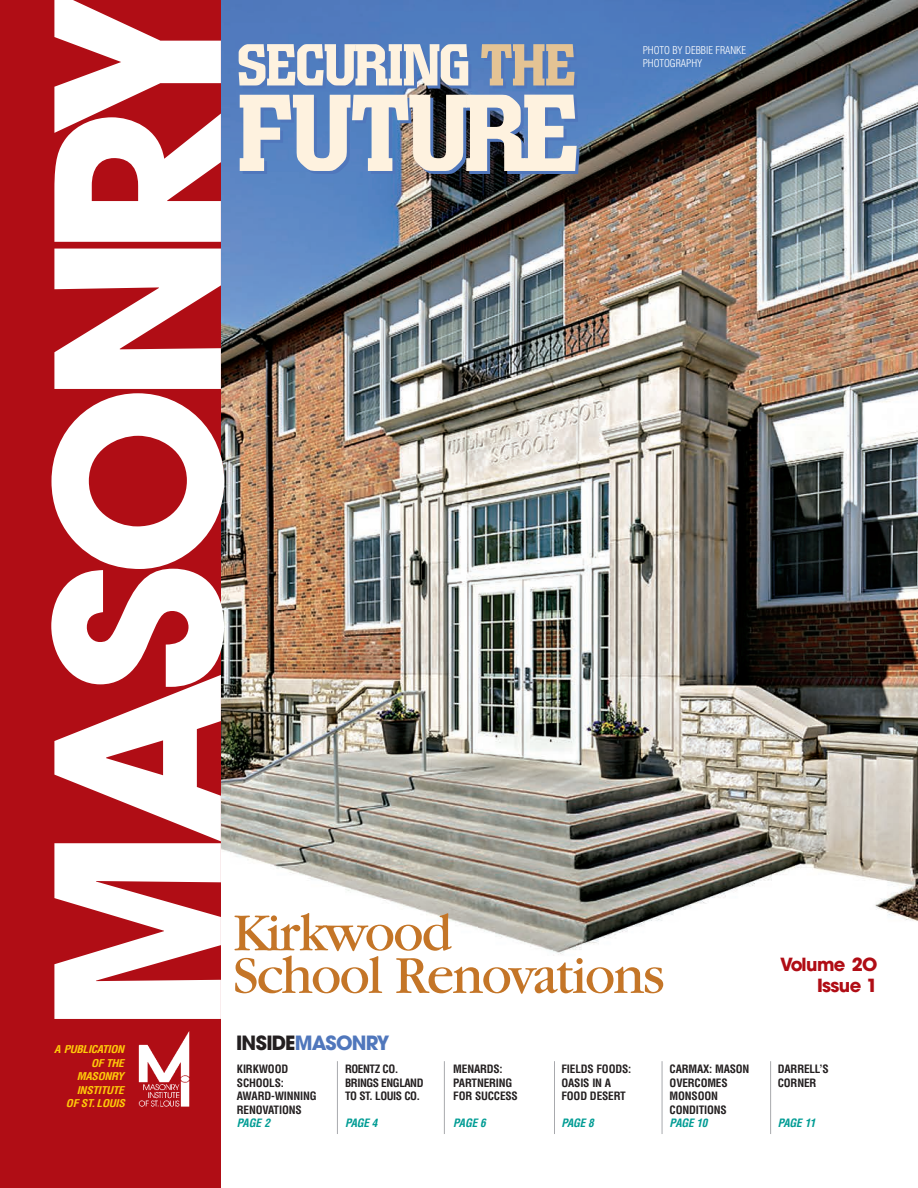
<style>
.page{position:relative;width:918px;height:1188px;background:#fff}
.page>*{position:absolute;margin:0;border:0;box-sizing:border-box;transform-origin:0 0}
.t1{font:700 225px "Avant Garde";letter-spacing:-.085em;color:#fff}
.t2{font:500 108px "Colossalis";letter-spacing:-.025em;color:#fef2df}
.t3{font:500 58.5px "Colossalis";letter-spacing:-.035em;color:#fef2df}
.t4{font:55.5px/42.6px "Garamond";letter-spacing:-.03em;color:#c47527}
.t5{font:700 19.5px "Avant Garde";letter-spacing:-.045em;color:#5077bc}
.t6{font:700 18px/21px "Avant Garde";letter-spacing:-.03em;color:#b00d15;text-align:right}
.t7{font:700 condensed 11.25px/13.5px "Helvetica";letter-spacing:-.015em;color:#231f20}
.t8{font:700 condensed 11.25px/13.5px "Helvetica";letter-spacing:-.04em;color:#231f20}
.t9{font:italic 700 condensed 11.25px "Helvetica";letter-spacing:-.015em;color:#009c94}
.t10{font:italic 700 condensed 10.5px/13.5px "Helvetica";letter-spacing:-.03em;color:#feca0a;text-align:right;scale:1.1 1}
.t11{font:300 condensed 10.5px/13.5px "Helvetica";letter-spacing:-.005em;color:#fff}
.s1{color:#b00d15}
.s2{color:#e4c394}
.s3{color:#231f20}
</style>
<div class="page">
<img style="left:221px;top:0;width:697px;height:956px">
<hr style="left:444px;top:1061px;width:1px;height:73px;background:#a8a9ad">
<hr style="left:554px;top:1061px;width:1px;height:73px;background:#a8a9ad">
<hr style="left:662px;top:1061px;width:1px;height:73px;background:#a8a9ad">
<hr style="left:770px;top:1061px;width:1px;height:73px;background:#a8a9ad">
<hr style="left:337px;top:1061px;width:1px;height:73px;background:#a8a9ad">
<div style="left:0;top:0;width:221px;height:1188px;background:#b00d15"></div>
<img style="left:138px;top:1031px;width:52px;height:76px">
<h1 class="t1" style="left:54px;top:1034px;width:1046px;rotate:-90deg">MAS<span class="s1">O</span>NRY</h1>
<p class="t10" style="left:54px;top:1043px;width:66px">A PUBLICATION<br>OF THE<br>MASONRY<br>INSTITUTE<br>OF ST.LOUIS</p>
<h3 class="t3" style="left:236px;top:44px;width:341px">SECURING <span class="s2">THE</span></h3>
<h2 class="t2" style="left:236px;top:95px;width:345px">FUTURE</h2>
<p class="t11" style="left:643px;top:43px;width:105px">PHOTO BY DEBBIE FRANKE<br>PHOTOGRAPHY</p>
<h3 class="t4" style="left:233px;top:917px;width:433px">Kirkwood<br>School Renovations</h3>
<h3 class="t5" style="left:236px;top:1036px;width:155px"><span class="s3">INSIDE</span>MASONRY</h3>
<p class="t7" style="left:237px;top:1063px;width:81px">KIRKWOOD<br>SCHOOLS:<br>AWARD-WINNING<br>RENOVATIONS</p>
<p class="t9" style="left:237px;top:1117px;width:35px">PAGE 2</p>
<p class="t8" style="left:345px;top:1063px;width:80px">ROENTZ CO.<br>BRINGS ENGLAND<br>TO ST. LOUIS CO.</p>
<p class="t9" style="left:345px;top:1117px;width:34px">PAGE 4</p>
<p class="t7" style="left:453px;top:1063px;width:66px">MENARDS:<br>PARTNERING<br>FOR SUCCESS</p>
<p class="t9" style="left:453px;top:1117px;width:34px">PAGE 6</p>
<p class="t7" style="left:561px;top:1063px;width:71px">FIELDS FOODS:<br>OASIS IN A<br>FOOD DESERT</p>
<p class="t9" style="left:561px;top:1117px;width:34px">PAGE 8</p>
<p class="t7" style="left:670px;top:1063px;width:81px">CARMAX: MASON<br>OVERCOMES<br>MONSOON<br>CONDITIONS</p>
<p class="t9" style="left:670px;top:1117px;width:39px">PAGE 10</p>
<h3 class="t6" style="left:780px;top:956px;width:99px">Volume 2O<br>Issue 1</h3>
<p class="t7" style="left:778px;top:1063px;width:52px">DARRELL’S<br>CORNER</p>
<p class="t9" style="left:778px;top:1117px;width:39px">PAGE 11</p>
</div>
